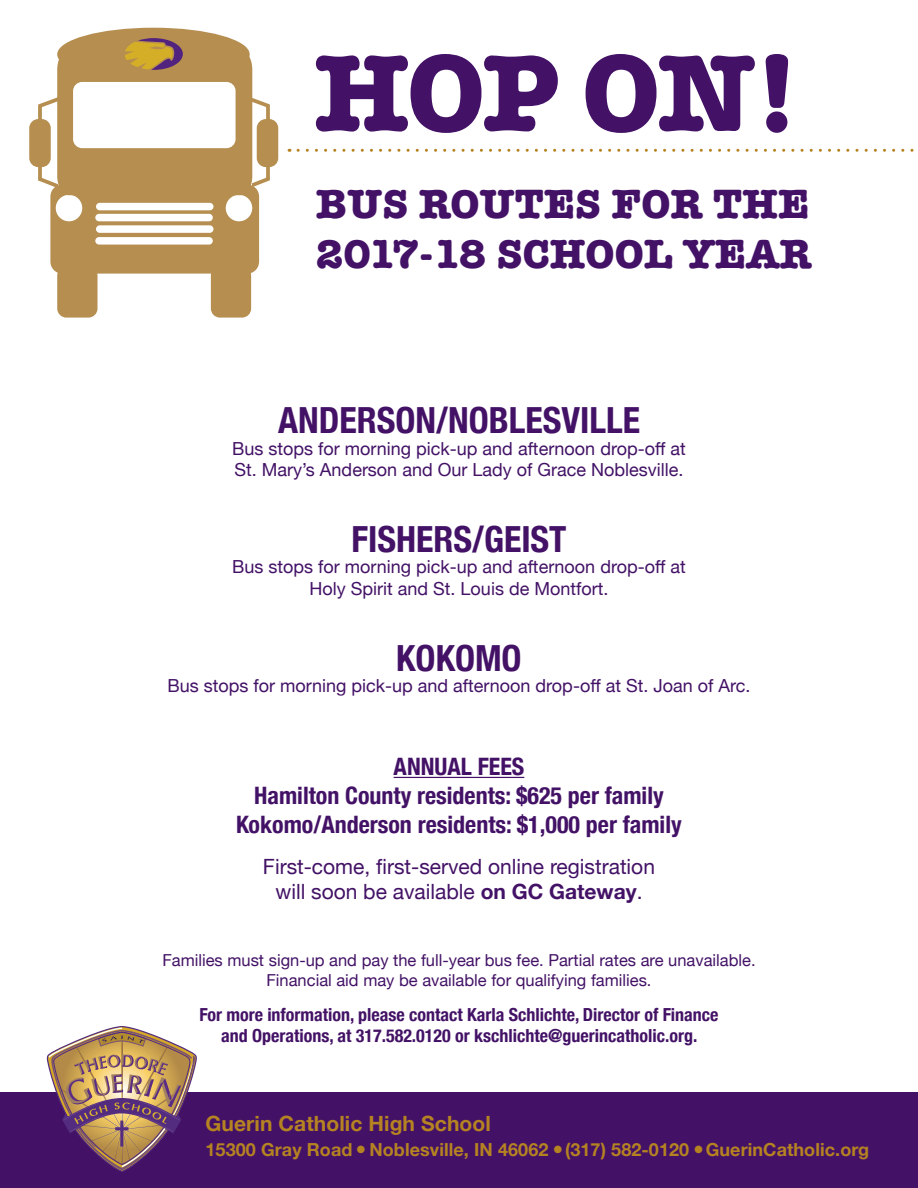
<style>
.page{position:relative;width:918px;height:1188px;background:#fff}
.page>*{position:absolute;margin:0;border:0;box-sizing:border-box;transform-origin:0 0}
.t1{font:700 42px/50.4px "American Typewriter";color:#431266}
.t2{font:700 condensed 36px "Helvetica Neue";color:#431266}
.t3{font:700 condensed 24px "Helvetica Neue";color:#431266}
.t4{font:21px/25.2px "Helvetica Neue";color:#431266;text-align:center}
.t5{font:700 21px "Helvetica Neue";letter-spacing:.005em;color:#b68322}
.t6{font:18px/21.6px "Helvetica Neue";color:#431266}
.t7{font:700 condensed 18px/21.6px "Helvetica Neue";color:#431266;text-align:center}
.t8{font:700 18px "Helvetica Neue";letter-spacing:.005em;color:#b68322}
.t9{font:16.5px/19.8px "Helvetica Neue";color:#431266;text-align:center}
.s1{font-weight:700}
</style>
<div class="page">
<svg style="left:298px;top:149px;width:616px;height:3px"></svg>
<div style="left:0;top:1093px;width:918px;height:95px;background:#431266"></div>
<svg style="left:47px;top:1026px;width:150px;height:146px"></svg>
<div style="left:57px;top:267px;width:41px;height:51px;background:#b58e50;border-radius:9px"></div>
<div style="left:211px;top:267px;width:40px;height:51px;background:#b58e50;border-radius:9px"></div>
<div style="left:29px;top:119px;width:22px;height:48px;background:#b58e50;border-radius:9px"></div>
<div style="left:257px;top:119px;width:21px;height:48px;background:#b58e50;border-radius:9px"></div>
<div style="left:57px;top:28px;width:193px;height:53px;background:#b58e50;border-radius:50%"></div>
<svg style="left:34px;top:38px;width:240px;height:236px"></svg>
<svg style="left:316px;top:54px;width:472px;height:79px"></svg>
<hr style="left:394px;top:777px;width:130px;height:1px;background:#431266">
<p class="t1" style="left:316px;top:177px;width:497px">BUS ROUTES FOR THE<br>2017-18 SCHOOL YEAR</p>
<p class="t2" style="left:278px;top:390px;width:363px">ANDERSON/NOBLESVILLE</p>
<p class="t6" style="left:232px;top:438px;width:455px">Bus stops for morning pick-up and afternoon drop-off at<br>St. Mary’s Anderson and Our Lady of Grace Noblesville.</p>
<p class="t2" style="left:351px;top:509px;width:217px">FISHERS/GEIST</p>
<p class="t6" style="left:232px;top:557px;width:455px;text-align:center">Bus stops for morning pick-up and afternoon drop-off at<br>Holy Spirit and St. Louis de Montfort.</p>
<p class="t2" style="left:396px;top:628px;width:127px">KOKOMO</p>
<p class="t6" style="left:168px;top:676px;width:584px">Bus stops for morning pick-up and afternoon drop-off at St. Joan of Arc.</p>
<p class="t3" style="left:394px;top:747px;width:132px">ANNUAL FEES</p>
<p class="t3" style="left:254px;top:775px;width:411px">Hamilton County residents: $625 per family</p>
<p class="t3" style="left:236px;top:804px;width:447px">Kokomo/Anderson residents: $1,000 per family</p>
<p class="t4" style="left:263px;top:855px;width:394px">First-come, first-served online registration will soon be available <span class="s1">on GC Gateway</span>.</p>
<p class="t9" style="left:162px;top:951px;width:595px">Families must sign-up and pay the full-year bus fee. Partial rates are unavailable.<br>Financial aid may be available for qualifying families.</p>
<p class="t7" style="left:199px;top:1002px;width:521px">For more information, please contact Karla Schlichte, Director of Finance and Operations, at 317.582.0120 or kschlichte@guerincatholic.org.</p>
<p class="t5" style="left:206px;top:1107px;width:287px">Guerin Catholic High School</p>
<p class="t8" style="left:206px;top:1135px;width:665px">15300 Gray Road ● Noblesville, IN 46062 ● (317) 582-0120 ● GuerinCatholic.org</p>
</div>
